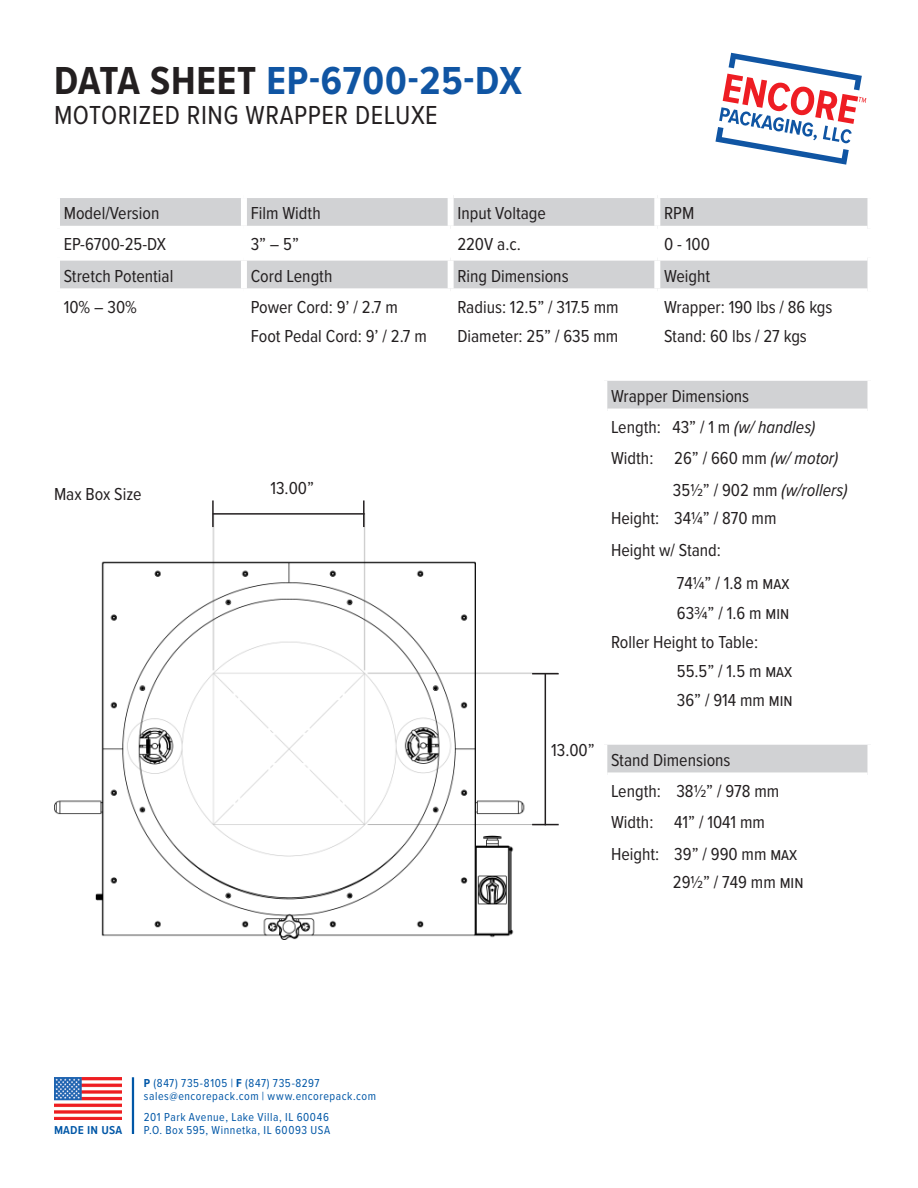
<style>
.page{position:relative;width:918px;height:1188px;background:#fff}
.page>*{position:absolute;margin:0;border:0;box-sizing:border-box;transform-origin:0 0}
.t1{font:700 40.5px "Proxima Nova Cond";letter-spacing:.02em;color:#1055a3}
.t2{font:27px "Proxima Nova Cond";letter-spacing:.02em;color:#231f20}
.t3{font:18px "Proxima Nova Cond";color:#231f20}
.t4{font:600 14.4px "Proxima Nova Cond";letter-spacing:.01em;color:#0157a7}
.t5{font:12px/13.5px "Proxima Nova Cond";letter-spacing:.045em;color:#0157a7}
.s1{color:#231f20}
.s2{font-weight:700}
.s3{font-style:italic}
</style>
<div class="page">
<svg style="left:715px;top:53px;width:151px;height:112px"></svg>
<svg style="left:60px;top:198px;width:807px;height:90px;fill:#d1d2d4"></svg>
<svg style="left:60px;top:232px;width:388px;height:23px"></svg>
<div style="left:241px;top:198px;width:6px;height:28px;background:#fff"></div>
<div style="left:448px;top:198px;width:6px;height:28px;background:#fff"></div>
<div style="left:654px;top:198px;width:6px;height:28px;background:#fff"></div>
<div style="left:241px;top:232px;width:6px;height:23px;background:#fff"></div>
<div style="left:448px;top:232px;width:6px;height:23px;background:#fff"></div>
<div style="left:654px;top:232px;width:6px;height:23px;background:#fff"></div>
<div style="left:241px;top:261px;width:6px;height:27px;background:#fff"></div>
<div style="left:448px;top:261px;width:6px;height:27px;background:#fff"></div>
<div style="left:654px;top:261px;width:6px;height:27px;background:#fff"></div>
<div style="left:60px;top:226px;width:184px;height:6px;background:#fff"></div>
<div style="left:244px;top:226px;width:207px;height:6px;background:#fff"></div>
<div style="left:451px;top:226px;width:206px;height:6px;background:#fff"></div>
<div style="left:657px;top:226px;width:210px;height:6px;background:#fff"></div>
<div style="left:60px;top:255px;width:184px;height:6px;background:#fff"></div>
<div style="left:244px;top:255px;width:207px;height:6px;background:#fff"></div>
<div style="left:451px;top:255px;width:206px;height:6px;background:#fff"></div>
<div style="left:657px;top:255px;width:210px;height:6px;background:#fff"></div>
<div style="left:604px;top:378px;width:266px;height:34px;background:#d1d2d4"></div>
<div style="left:601px;top:375px;width:272px;height:6px;background:#fff"></div>
<div style="left:601px;top:381px;width:6px;height:31px;background:#fff"></div>
<div style="left:867px;top:381px;width:6px;height:31px;background:#fff"></div>
<div style="left:607px;top:409px;width:260px;height:6px;background:#fff"></div>
<div style="left:604px;top:742px;width:266px;height:33px;background:#d1d2d4"></div>
<div style="left:601px;top:739px;width:272px;height:6px;background:#fff"></div>
<div style="left:601px;top:745px;width:6px;height:30px;background:#fff"></div>
<div style="left:867px;top:745px;width:6px;height:30px;background:#fff"></div>
<div style="left:607px;top:772px;width:260px;height:6px;background:#fff"></div>
<img style="left:54px;top:514px;width:503px;height:426px">
<hr style="left:545px;top:673px;width:1px;height:152px;background:#231f20">
<svg style="left:532px;top:673px;width:27px;height:1px"></svg>
<svg style="left:532px;top:824px;width:27px;height:1px"></svg>
<hr style="left:213px;top:513px;width:152px;height:2px;background:#231f20">
<hr style="left:212px;top:500px;width:2px;height:27px;background:#231f20">
<hr style="left:363px;top:500px;width:2px;height:27px;background:#231f20">
<hr style="left:132px;top:1077px;width:2px;height:57px;background:#0157a7">
<img style="left:54px;top:1077px;width:68px;height:43px">
<p class="t1" style="left:54px;top:50px;width:469px"><span class="s1">DATA SHEET</span> EP-6700-25-DX</p>
<p class="t2" style="left:54px;top:95px;width:385px">MOTORIZED RING WRAPPER DELUXE</p>
<p class="t3" style="left:64px;top:200px;width:97px">Model/Version</p>
<p class="t3" style="left:251px;top:200px;width:72px">Film Width</p>
<p class="t3" style="left:457px;top:200px;width:90px">Input Voltage</p>
<p class="t3" style="left:664px;top:200px;width:32px">RPM</p>
<p class="t3" style="left:64px;top:231px;width:104px">EP-6700-25-DX</p>
<p class="t3" style="left:251px;top:231px;width:50px">3” – 5”</p>
<p class="t3" style="left:457px;top:231px;width:65px">220V a.c.</p>
<p class="t3" style="left:664px;top:231px;width:47px">0 - 100</p>
<p class="t3" style="left:64px;top:262px;width:111px">Stretch Potential</p>
<p class="t3" style="left:251px;top:262px;width:83px">Cord Length</p>
<p class="t3" style="left:457px;top:262px;width:113px">Ring Dimensions</p>
<p class="t3" style="left:664px;top:262px;width:48px">Weight</p>
<p class="t3" style="left:64px;top:294px;width:75px">10% – 30%</p>
<p class="t3" style="left:251px;top:294px;width:149px">Power Cord: 9’ / 2.7 m</p>
<p class="t3" style="left:457px;top:294px;width:163px">Radius: 12.5” / 317.5 mm</p>
<p class="t3" style="left:664px;top:294px;width:170px">Wrapper: 190 lbs / 86 kgs</p>
<p class="t3" style="left:251px;top:322px;width:178px">Foot Pedal Cord: 9’ / 2.7 m</p>
<p class="t3" style="left:457px;top:322px;width:162px">Diameter: 25” / 635 mm</p>
<p class="t3" style="left:664px;top:322px;width:144px">Stand: 60 lbs / 27 kgs</p>
<p class="t3" style="left:54px;top:481px;width:89px">Max Box Size</p>
<p class="t3" style="left:270px;top:474px;width:45px">13.00”</p>
<p class="t5" style="left:144px;top:1076px;width:234px"><span class="s2">P</span> (847) 735-8105 | <span class="s2">F</span> (847) 735-8297 sales@encorepack.com | www.encorepack.com</p>
<p class="t5" style="left:144px;top:1109px;width:187px">201 Park Avenue, Lake Villa, IL 60046</p>
<p class="t4" style="left:54px;top:1119px;width:70px">made in usa</p>
<p class="t5" style="left:144px;top:1123px;width:188px">P.O. Box 595, Winnetka, IL 60093 USA</p>
<p class="t3" style="left:551px;top:737px;width:45px">13.00”</p>
<p class="t3" style="left:611px;top:383px;width:140px">Wrapper Dimensions</p>
<p class="t3" style="left:611px;top:414px;width:206px">Length: 43” / 1 m <span class="s3">(w/ handles)</span></p>
<p class="t3" style="left:611px;top:445px;width:229px">Width: 26” / 660 mm <span class="s3">(w/ motor)</span></p>
<p class="t3" style="left:673px;top:476px;width:176px">351/2” / 902 mm <span class="s3">(w/rollers)</span></p>
<p class="t3" style="left:611px;top:505px;width:167px">Height: 341/4” / 870 mm</p>
<p class="t3" style="left:611px;top:536px;width:111px">Height w/ Stand:</p>
<p class="t3" style="left:677px;top:569px;width:114px">741/4” / 1.8 m max</p>
<p class="t3" style="left:677px;top:600px;width:114px">633/4” / 1.6 m min</p>
<p class="t3" style="left:611px;top:629px;width:149px">Roller Height to Table:</p>
<p class="t3" style="left:677px;top:658px;width:117px">55.5” / 1.5 m max</p>
<p class="t3" style="left:677px;top:686px;width:117px">36” / 914 mm min</p>
<p class="t3" style="left:611px;top:746px;width:121px">Stand Dimensions</p>
<p class="t3" style="left:611px;top:778px;width:170px">Length: 381/2” / 978 mm</p>
<p class="t3" style="left:611px;top:809px;width:156px">Width: 41” / 1041 mm</p>
<p class="t3" style="left:611px;top:840px;width:188px">Height: 39” / 990 mm max</p>
<p class="t3" style="left:673px;top:869px;width:132px">291/2” / 749 mm min</p>
</div>
